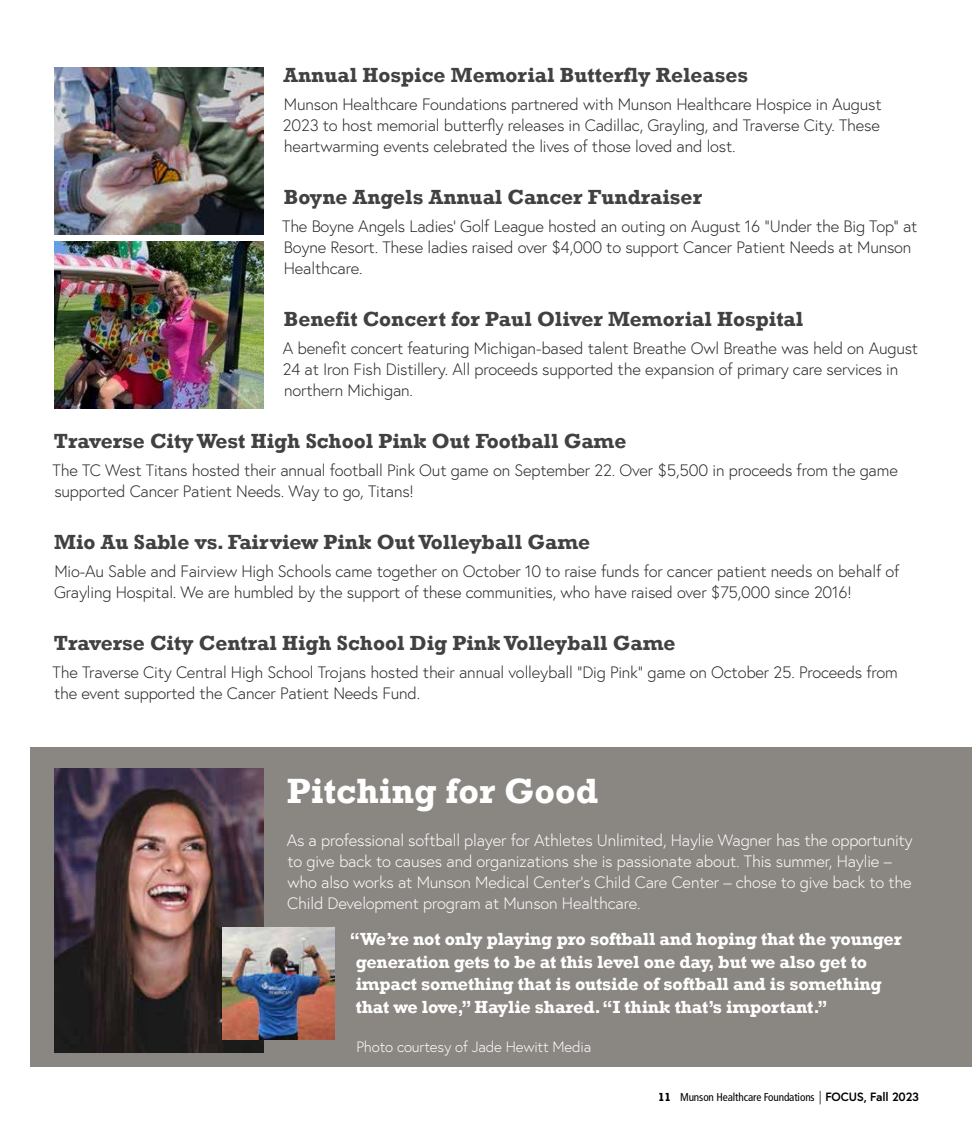
<style>
.page{position:relative;width:972px;height:1134px;background:#fff}
.page>*{position:absolute;margin:0;border:0;box-sizing:border-box;transform-origin:0 0}
.t1{font:700 36px "Rockwell";color:#fff}
.t2{font:700 21px "Rockwell";color:#414042}
.t3{font:700 18px/22.5px "Rockwell";letter-spacing:-.01em;color:#fff}
.t4{font:300 16.5px/21px "Europa";letter-spacing:-.01em;color:#292829}
.t5{font:300 16.5px/21px "Europa";letter-spacing:-.01em;color:#fff}
.t6{font:300 15px "Europa";letter-spacing:-.01em;color:#fff}
.t7{font:condensed 11.25px "Frutiger LT Std";letter-spacing:-.01em;color:#000}
.s1{font-family:"Rockwell";font-weight:700;font-stretch:normal;font-size:12px}
.s2{font-weight:300;font-size:13.5px}
.s3{font-family:"Europa";font-weight:700;font-stretch:normal;font-size:12px}
</style>
<div class="page">
<div style="left:30px;top:747px;width:942px;height:319px;background:#8a8682"></div>
<img style="left:54px;top:68px;width:209px;height:166px">
<img style="left:54px;top:241px;width:209px;height:167px">
<img style="left:54px;top:769px;width:209px;height:284px">
<img style="left:223px;top:928px;width:112px;height:112px">
<p class="t2" style="left:283px;top:62px;width:466px">Annual Hospice Memorial Butterfly Releases</p>
<p class="t4" style="left:283px;top:93px;width:600px;text-align:justify">Munson Healthcare Foundations partnered with Munson Healthcare Hospice in August 2023 to host memorial butterfly releases in Cadillac, Grayling, and Traverse City. These heartwarming events celebrated the lives of those loved and lost.</p>
<p class="t2" style="left:284px;top:184px;width:420px">Boyne Angels Annual Cancer Fundraiser</p>
<p class="t4" style="left:282px;top:215px;width:637px">The Boyne Angels Ladies’ Golf League hosted an outing on August 16 “Under the Big Top” at<br>Boyne Resort. These ladies raised over $4,000 to support Cancer Patient Needs at Munson<br>Healthcare.</p>
<p class="t2" style="left:284px;top:306px;width:521px">Benefit Concert for Paul Oliver Memorial Hospital</p>
<p class="t4" style="left:283px;top:337px;width:637px">A benefit concert featuring Michigan-based talent Breathe Owl Breathe was held on August<br>24 at Iron Fish Distillery. All proceeds supported the expansion of primary care services in northern Michigan.</p>
<p class="t2" style="left:54px;top:428px;width:574px">Traverse City West High School Pink Out Football Game</p>
<p class="t4" style="left:53px;top:459px;width:847px">The TC West Titans hosted their annual football Pink Out game on September 22. Over $5,500 in proceeds from the game supported Cancer Patient Needs. Way to go, Titans!</p>
<p class="t2" style="left:54px;top:529px;width:537px">Mio Au Sable vs. Fairview Pink Out Volleyball Game</p>
<p class="t4" style="left:54px;top:560px;width:847px">Mio-Au Sable and Fairview High Schools came together on October 10 to raise funds for cancer patient needs on behalf of<br>Grayling Hospital. We are humbled by the support of these communities, who have raised over $75,000 since 2016!</p>
<p class="t2" style="left:54px;top:630px;width:623px">Traverse City Central High School Dig Pink Volleyball Game</p>
<p class="t4" style="left:53px;top:661px;width:847px">The Traverse City Central High School Trojans hosted their annual volleyball “Dig Pink” game on October 25. Proceeds from the event supported the Cancer Patient Needs Fund.</p>
<h1 class="t1" style="left:287px;top:770px;width:313px">Pitching for Good</h1>
<p class="t5" style="left:287px;top:830px;width:627px">As a professional softball player for Athletes Unlimited, Haylie Wagner has the opportunity to give back to causes and organizations she is passionate about. This summer, Haylie – who also works at Munson Medical Center’s Child Care Center – chose to give back to the Child Development program at Munson Healthcare.</p>
<p class="t3" style="left:356px;top:928px;width:548px;text-indent:-6px">“We’re not only playing pro softball and hoping that the younger generation gets to be at this level one day, but we also get to impact something that is outside of softball and is something that we love,” Haylie shared. “I think that’s important.”</p>
<p class="t6" style="left:356px;top:1037px;width:236px">Photo courtesy of Jade Hewitt Media</p>
<p class="t7" style="left:658px;top:1091px;width:263px"><span class="s1">11</span> Munson Healthcare Foundations <span class="s2">|</span> <span class="s3">FOCUS, Fall 2023</span></p>
</div>
